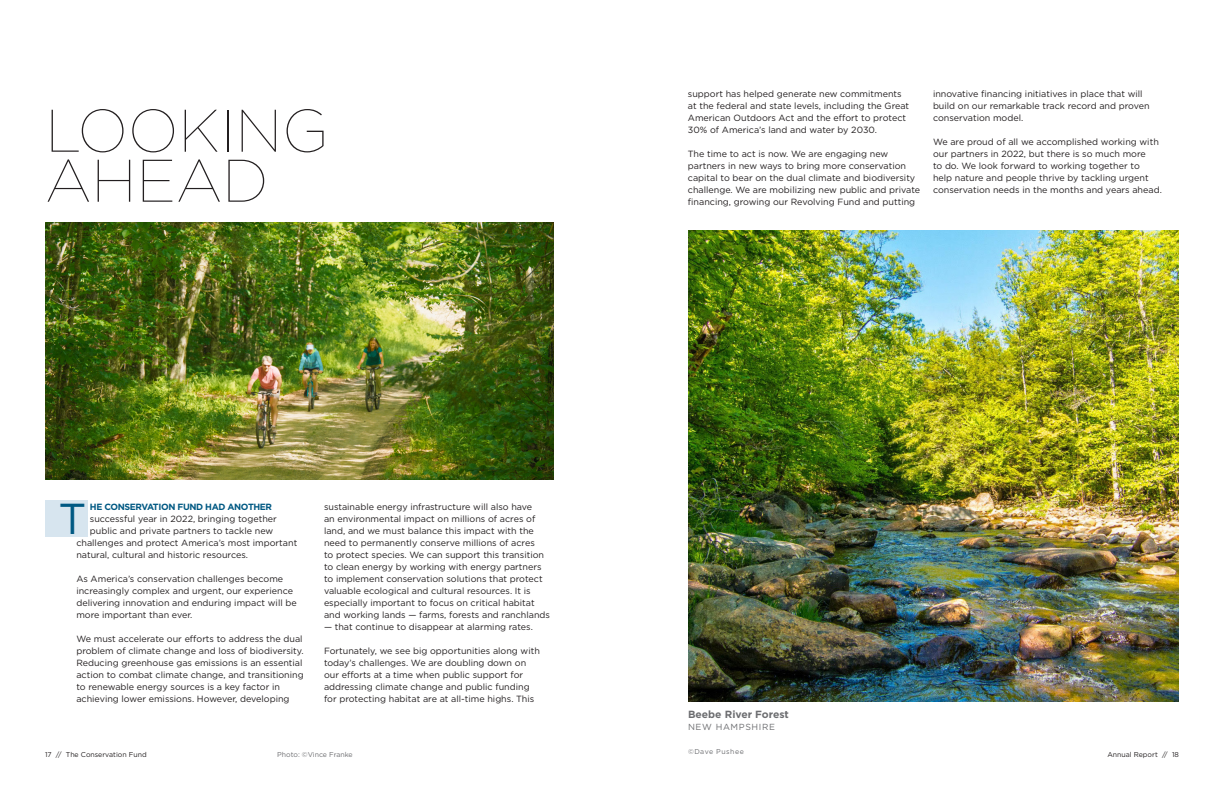
<style>
.page{position:relative;width:1224px;height:792px;background:#fff}
.page>*{position:absolute;margin:0;border:0;box-sizing:border-box;transform-origin:0 0}
.t1{font:100 60px "Gotham";color:#231f20}
.t2{font:43.3px "Gotham";color:#005983}
.t3{font:700 10.4px "Gotham";color:#6c6d70}
.t4{font:9px/12px "Gotham";color:#231f20}
.t5{font:700 9px "Gotham";letter-spacing:-.04em;color:#005983}
.t6{font:8.8px "Gotham";letter-spacing:.07em;color:#6c6d70}
.t7{font:7px "Gotham";color:#231f20}
.t8{font:7px "Gotham";color:#6c6d70}
.t9{font:7px "Gotham";letter-spacing:.07em;color:#6c6d70}
</style>
<div class="page">
<img style="left:45px;top:223px;width:508px;height:256px">
<img style="left:688px;top:230px;width:491px;height:472px">
<div style="left:45px;top:500px;width:42px;height:37px;background:#d7e5ef"></div>
<p class="t1" style="left:45px;top:94px;width:285px">LOOKING</p>
<p class="t1" style="left:45px;top:144px;width:225px">AHEAD</p>
<p class="t5" style="left:90px;top:501px;width:184px">HE CONSERVATION FUND HAD ANOTHER</p>
<p class="t4" style="left:90px;top:512px;width:188px">successful year in 2022, bringing together</p>
<p class="t4" style="left:90px;top:524px;width:185px">public and private partners to tackle new</p>
<p class="t4" style="left:76px;top:536px;width:222px">challenges and protect America’s most important</p>
<p class="t4" style="left:76px;top:548px;width:173px">natural, cultural and historic resources.</p>
<p class="t4" style="left:76px;top:572px;width:222px">As America’s conservation challenges become increasingly complex and urgent, our experience delivering innovation and enduring impact will be more important than ever.</p>
<p class="t4" style="left:76px;top:632px;width:229px">We must accelerate our efforts to address the dual problem of climate change and loss of biodiversity.<br>Reducing greenhouse gas emissions is an essential action to combat climate change, and transitioning to renewable energy sources is a key factor in achieving lower emissions. However, developing</p>
<p class="t2" style="left:59px;top:491px;width:30px">T</p>
<p class="t4" style="left:324px;top:500px;width:228px">sustainable energy infrastructure will also have<br>an environmental impact on millions of acres of land, and we must balance this impact with the need to permanently conserve millions of acres<br>to protect species. We can support this transition to clean energy by working with energy partners to implement conservation solutions that protect valuable ecological and cultural resources. It is especially important to focus on critical habitat and working lands — farms, forests and ranchlands</p>
<p class="t4" style="left:324px;top:620px;width:211px">— that continue to disappear at alarming rates.</p>
<p class="t4" style="left:324px;top:644px;width:217px">Fortunately, we see big opportunities along with today’s challenges. We are doubling down on our efforts at a time when public support for addressing climate change and public funding for protecting habitat are at all-time highs. This</p>
<p class="t4" style="left:688px;top:88px;width:223px">support has helped generate new commitments at the federal and state levels, including the Great American Outdoors Act and the effort to protect 30% of America’s land and water by 2030.</p>
<p class="t4" style="left:688px;top:148px;width:234px">The time to act is now. We are engaging new partners in new ways to bring more conservation capital to bear on the dual climate and biodiversity challenge. We are mobilizing new public and private financing, growing our Revolving Fund and putting</p>
<p class="t4" style="left:933px;top:88px;width:218px">innovative financing initiatives in place that will build on our remarkable track record and proven conservation model.</p>
<p class="t4" style="left:933px;top:136px;width:230px">We are proud of all we accomplished working with our partners in 2022, but there is so much more<br>to do. We look forward to working together to<br>help nature and people thrive by tackling urgent conservation needs in the months and years ahead.</p>
<p class="t3" style="left:688px;top:708px;width:102px">Beebe River Forest</p>
<p class="t6" style="left:688px;top:722px;width:88px">NEW HAMPSHIRE</p>
<p class="t9" style="left:688px;top:747px;width:57px">©Dave Pushee</p>
<p class="t7" style="left:45px;top:750px;width:103px">17 // The Conservation Fund</p>
<p class="t7" style="left:1107px;top:750px;width:73px">Annual Report // 18</p>
<p class="t8" style="left:277px;top:750px;width:77px">Photo: ©Vince Franke</p>
</div>
